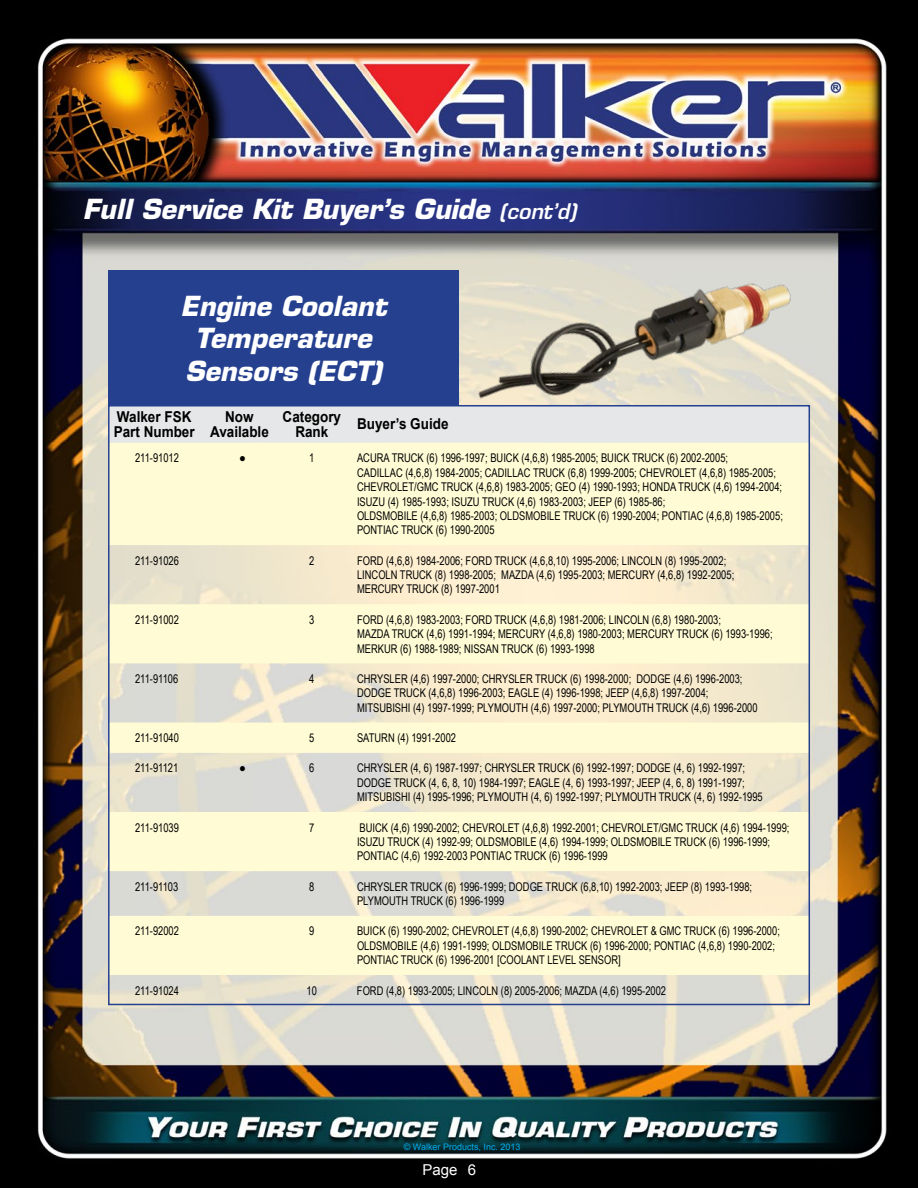
<style>
.page{position:relative;width:918px;height:1188px;background:#fff}
.page>*{position:absolute;margin:0;border:0;box-sizing:border-box;transform-origin:0 0}
.t1{font:italic 700 27px/32.4px "Eurostile";color:#fff;text-align:center}
.t2{font:700 15px/15px "Arial";color:#000;text-align:center;scale:.9 1}
.t3{font:15px "Arial";color:#fff}
.t4{font:12px/14.4px "Arial Narrow";color:#000;scale:.95 1}
.t5{font:12px "Arial";color:#000;scale:.95 1}
.t6{font:9px "Arial";color:#00aeef}
.s1{font-weight:600;font-size:21px}
</style>
<div class="page">
<img style="left:0;top:0;width:918px;height:1188px">
<div style="left:108px;top:270px;width:351px;height:135px;background:#25408f"></div>
<img style="left:470px;top:218px;width:331px;height:187px">
<div style="left:111px;top:408px;width:696px;height:35px;background:#e6e7e8"></div>
<svg style="left:111px;top:443px;width:696px;height:532px;background:#f7f2d2"></svg>
<h1 class="t1" style="left:83px;top:193px;width:495px">Full Service Kit Buyer’s Guide <span class="s1">(cont’d)</span></h1>
<h1 class="t1" style="left:180px;top:290px;width:208px">Engine Coolant<br>Temperature<br>Sensors (ECT)</h1>
<p class="t2" style="left:114px;top:410px;width:92px;text-align:left">Walker FSK<br>Part Number</p>
<p class="t2" style="left:210px;top:410px;width:67px">Now<br>Available</p>
<p class="t2" style="left:283px;top:410px;width:67px">Category<br>Rank</p>
<p class="t2" style="left:357px;top:417px;width:103px">Buyer’s Guide</p>
<p class="t4" style="left:135px;top:450px;width:48px">211-91012</p>
<p class="t5" style="left:239px;top:450px;width:9px">●</p>
<p class="t4" style="left:309px;top:450px;width:7px">1</p>
<p class="t4" style="left:357px;top:450px;width:450px">ACURA TRUCK (6) 1996-1997; BUICK (4,6,8) 1985-2005; BUICK TRUCK (6) 2002-2005;<br>CADILLAC (4,6,8) 1984-2005; CADILLAC TRUCK (6,8) 1999-2005; CHEVROLET (4,6,8) 1985-2005; CHEVROLET/GMC TRUCK (4,6,8) 1983-2005; GEO (4) 1990-1993; HONDA TRUCK (4,6) 1994-2004; ISUZU (4) 1985-1993; ISUZU TRUCK (4,6) 1983-2003; JEEP (6) 1985-86;<br>OLDSMOBILE (4,6,8) 1985-2003; OLDSMOBILE TRUCK (6) 1990-2004; PONTIAC (4,6,8) 1985-2005; PONTIAC TRUCK (6) 1990-2005</p>
<p class="t4" style="left:135px;top:553px;width:48px">211-91026</p>
<p class="t4" style="left:309px;top:553px;width:7px">2</p>
<p class="t4" style="left:357px;top:553px;width:399px">FORD (4,6,8) 1984-2006; FORD TRUCK (4,6,8,10) 1995-2006; LINCOLN (8) 1995-2002;<br>LINCOLN TRUCK (8) 1998-2005; MAZDA (4,6) 1995-2003; MERCURY (4,6,8) 1992-2005;<br>MERCURY TRUCK (8) 1997-2001</p>
<p class="t4" style="left:135px;top:612px;width:48px">211-91002</p>
<p class="t4" style="left:309px;top:612px;width:7px">3</p>
<p class="t4" style="left:357px;top:612px;width:439px">FORD (4,6,8) 1983-2003; FORD TRUCK (4,6,8) 1981-2006; LINCOLN (6,8) 1980-2003;<br>MAZDA TRUCK (4,6) 1991-1994; MERCURY (4,6,8) 1980-2003; MERCURY TRUCK (6) 1993-1996;<br>MERKUR (6) 1988-1989; NISSAN TRUCK (6) 1993-1998</p>
<p class="t4" style="left:135px;top:671px;width:47px">211-91106</p>
<p class="t4" style="left:309px;top:671px;width:7px">4</p>
<p class="t4" style="left:357px;top:671px;width:423px">CHRYSLER (4,6) 1997-2000; CHRYSLER TRUCK (6) 1998-2000; DODGE (4,6) 1996-2003;<br>DODGE TRUCK (4,6,8) 1996-2003; EAGLE (4) 1996-1998; JEEP (4,6,8) 1997-2004;<br>MITSUBISHI (4) 1997-1999; PLYMOUTH (4,6) 1997-2000; PLYMOUTH TRUCK (4,6) 1996-2000</p>
<p class="t4" style="left:135px;top:730px;width:48px">211-91040</p>
<p class="t4" style="left:309px;top:730px;width:7px">5</p>
<p class="t4" style="left:357px;top:730px;width:106px">SATURN (4) 1991-2002</p>
<p class="t4" style="left:135px;top:761px;width:47px">211-91121</p>
<p class="t5" style="left:239px;top:760px;width:9px">●</p>
<p class="t4" style="left:309px;top:761px;width:7px">6</p>
<p class="t4" style="left:357px;top:761px;width:429px">CHRYSLER (4, 6) 1987-1997; CHRYSLER TRUCK (6) 1992-1997; DODGE (4, 6) 1992-1997;<br>DODGE TRUCK (4, 6, 8, 10) 1984-1997; EAGLE (4, 6) 1993-1997; JEEP (4, 6, 8) 1991-1997;<br>MITSUBISHI (4) 1995-1996; PLYMOUTH (4, 6) 1992-1997; PLYMOUTH TRUCK (4, 6) 1992-1995</p>
<p class="t4" style="left:135px;top:820px;width:48px">211-91039</p>
<p class="t4" style="left:309px;top:820px;width:7px">7</p>
<p class="t4" style="left:357px;top:820px;width:457px">BUICK (4,6) 1990-2002; CHEVROLET (4,6,8) 1992-2001; CHEVROLET/GMC TRUCK (4,6) 1994-1999;<br>ISUZU TRUCK (4) 1992-99; OLDSMOBILE (4,6) 1994-1999; OLDSMOBILE TRUCK (6) 1996-1999;<br>PONTIAC (4,6) 1992-2003 PONTIAC TRUCK (6) 1996-1999</p>
<p class="t4" style="left:135px;top:879px;width:47px">211-91103</p>
<p class="t4" style="left:309px;top:879px;width:7px">8</p>
<p class="t4" style="left:357px;top:879px;width:418px">CHRYSLER TRUCK (6) 1996-1999; DODGE TRUCK (6,8,10) 1992-2003; JEEP (8) 1993-1998;<br>PLYMOUTH TRUCK (6) 1996-1999</p>
<p class="t4" style="left:135px;top:924px;width:48px">211-92002</p>
<p class="t4" style="left:309px;top:924px;width:7px">9</p>
<p class="t4" style="left:357px;top:924px;width:447px">BUICK (6) 1990-2002; CHEVROLET (4,6,8) 1990-2002; CHEVROLET &amp; GMC TRUCK (6) 1996-2000;<br>OLDSMOBILE (4,6) 1991-1999; OLDSMOBILE TRUCK (6) 1996-2000; PONTIAC (4,6,8) 1990-2002;<br>PONTIAC TRUCK (6) 1996-2001 [COOLANT LEVEL SENSOR]</p>
<p class="t4" style="left:135px;top:983px;width:48px">211-91024</p>
<p class="t4" style="left:307px;top:983px;width:12px">10</p>
<p class="t4" style="left:357px;top:983px;width:327px">FORD (4,8) 1993-2005; LINCOLN (8) 2005-2006; MAZDA (4,6) 1995-2002</p>
<p class="t6" style="left:404px;top:1141px;width:118px">© Walker Products, Inc. 2013</p>
<p class="t3" style="left:422px;top:1160px;width:55px">Page 6</p>
</div>
